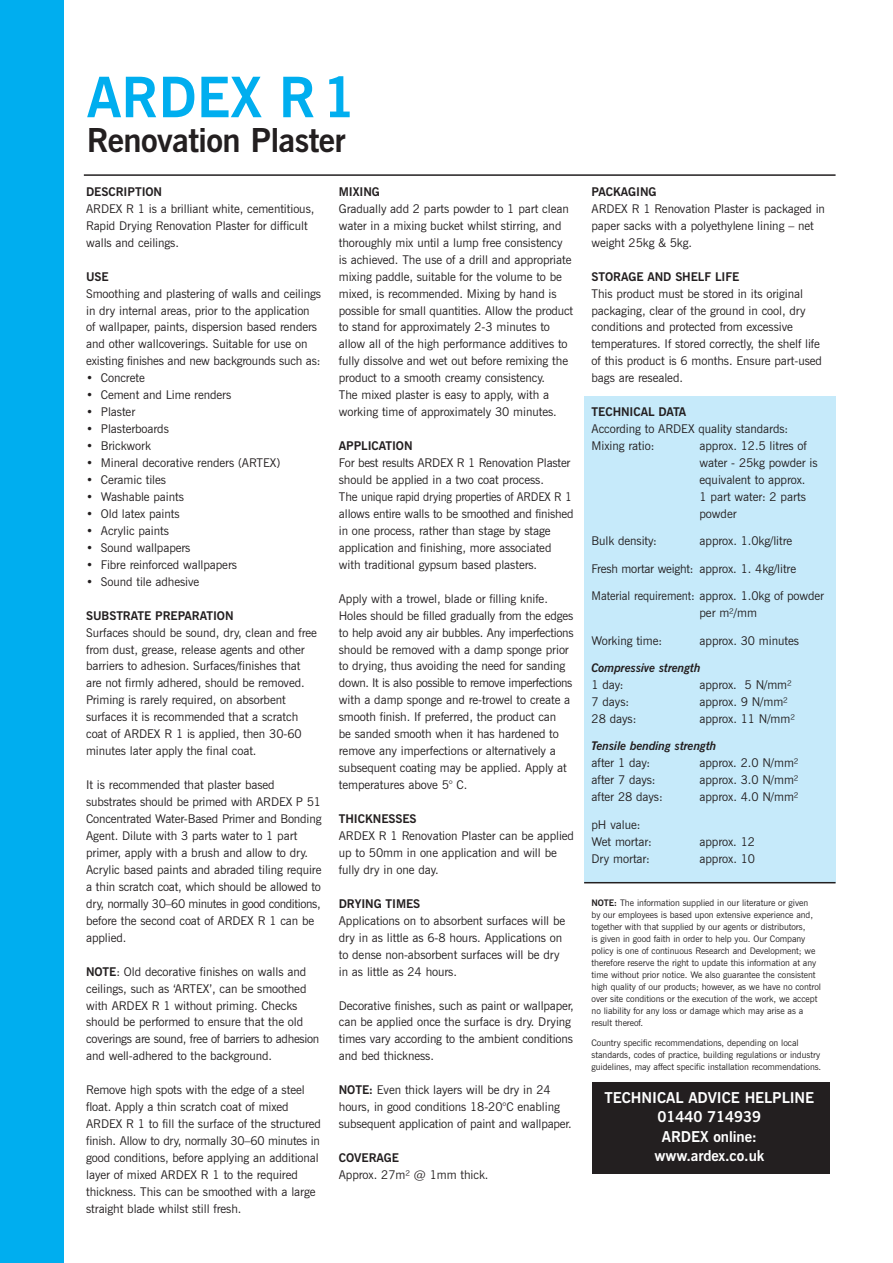
<style>
.page{position:relative;width:893px;height:1263px;background:#fff}
.page>*{position:absolute;margin:0;border:0;box-sizing:border-box;transform-origin:0 0}
.t1{font:700 55.65px "News Gothic BT";color:#00aeef}
.t2{font:700 33px "News Gothic BT";letter-spacing:-.02em;color:#231f20}
.t3{font:700 15px/19.5px "News Gothic BT";letter-spacing:-.005em;color:#fff;text-align:center}
.t4{font:12px/17px "News Gothic BT";letter-spacing:-.005em;color:#231f20}
.t5{font:700 12px "News Gothic BT";letter-spacing:-.005em;color:#231f20}
.t6{font:12px/17px "News Gothic BT";letter-spacing:-.005em;color:#231f20;scale:.95 1}
.t7{font:italic 700 12px "News Gothic BT";letter-spacing:-.005em;color:#231f20}
.t8{font:9px/12px "News Gothic BT";letter-spacing:-.005em;color:#231f20}
.s1{font-weight:700}
</style>
<div class="page">
<div style="left:592px;top:1082px;width:238px;height:92px;background:#231f20"></div>
<div style="left:584px;top:396px;width:251px;height:486px;background:#c6eafa"></div>
<div style="left:0;top:0;width:64px;height:1263px;background:#00aeef"></div>
<hr style="left:84px;top:174px;width:752px;height:2px;background:#231f20">
<hr style="left:584px;top:882px;width:252px;height:1px;background:#231f20">
<h1 class="t1" style="left:87px;top:77px;width:271px">ARDEX R1</h1>
<h2 class="t2" style="left:87px;top:128px;width:260px">Renovation Plaster</h2>
<p class="t5" style="left:86px;top:187px;width:78px">DESCRIPTION</p>
<p class="t4" style="left:86px;top:201px;width:230px">ARDEX R 1 is a brilliant white, cementitious,<br>Rapid Drying Renovation Plaster for difficult walls and ceilings.</p>
<p class="t5" style="left:86px;top:272px;width:24px">USE</p>
<p class="t4" style="left:86px;top:286px;width:236px">Smoothing and plastering of walls and ceilings in dry internal areas, prior to the application of wallpaper, paints, dispersion based renders and other wallcoverings. Suitable for use on existing finishes and new backgrounds such as:</p>
<p class="t4" style="left:86px;top:371px;width:60px">• Concrete</p>
<p class="t4" style="left:86px;top:388px;width:147px">• Cement and Lime renders</p>
<p class="t4" style="left:86px;top:404px;width:51px">• Plaster</p>
<p class="t4" style="left:86px;top:421px;width:84px">• Plasterboards</p>
<p class="t4" style="left:86px;top:438px;width:66px">• Brickwork</p>
<p class="t4" style="left:86px;top:455px;width:196px">• Mineral decorative renders (ARTEX)</p>
<p class="t4" style="left:86px;top:472px;width:81px">• Ceramic tiles</p>
<p class="t4" style="left:86px;top:489px;width:99px">• Washable paints</p>
<p class="t4" style="left:86px;top:506px;width:95px">• Old latex paints</p>
<p class="t4" style="left:86px;top:523px;width:84px">• Acrylic paints</p>
<p class="t4" style="left:86px;top:540px;width:106px">• Sound wallpapers</p>
<p class="t4" style="left:86px;top:557px;width:152px">• Fibre reinforced wallpapers</p>
<p class="t4" style="left:86px;top:574px;width:115px">• Sound tile adhesive</p>
<p class="t5" style="left:86px;top:611px;width:149px">SUBSTRATE PREPARATION</p>
<p class="t4" style="left:86px;top:625px;width:232px">Surfaces should be sound, dry, clean and free from dust, grease, release agents and other barriers to adhesion. Surfaces/finishes that are not firmly adhered, should be removed.<br>Priming is rarely required, on absorbent surfaces it is recommended that a scratch coat of ARDEX R 1 is applied, then 30-60 minutes later apply the final coat.</p>
<p class="t4" style="left:86px;top:777px;width:237px">It is recommended that plaster based substrates should be primed with ARDEX P 51<br>Concentrated Water-Based Primer and Bonding Agent. Dilute with 3 parts water to 1 part primer, apply with a brush and allow to dry.<br>Acrylic based paints and abraded tiling require a thin scratch coat, which should be allowed to dry, normally 30–60 minutes in good conditions, before the second coat of ARDEX R 1 can be applied.</p>
<p class="t4" style="left:86px;top:964px;width:235px"><span class="s1">NOTE</span>: Old decorative finishes on walls and ceilings, such as ‘ARTEX’, can be smoothed with ARDEX R 1 without priming. Checks should be performed to ensure that the old coverings are sound, free of barriers to adhesion and well-adhered to the background.</p>
<p class="t4" style="left:86px;top:1082px;width:236px">Remove high spots with the edge of a steel float. Apply a thin scratch coat of mixed ARDEX R 1 to fill the surface of the structured finish. Allow to dry, normally 30–60 minutes in good conditions, before applying an additional layer of mixed ARDEX R 1 to the required thickness. This can be smoothed with a large straight blade whilst still fresh.</p>
<p class="t5" style="left:339px;top:187px;width:43px">MIXING</p>
<p class="t4" style="left:339px;top:201px;width:236px">Gradually add 2 parts powder to 1 part clean water in a mixing bucket whilst stirring, and thoroughly mix until a lump free consistency is achieved. The use of a drill and appropriate mixing paddle, suitable for the volume to be mixed, is recommended. Mixing by hand is possible for small quantities. Allow the product to stand for approximately 2-3 minutes to allow all of the high performance additives to fully dissolve and wet out before remixing the product to a smooth creamy consistency.<br>The mixed plaster is easy to apply, with a working time of approximately 30 minutes.</p>
<p class="t5" style="left:339px;top:441px;width:75px">APPLICATION</p>
<p class="t4" style="left:339px;top:455px;width:236px">For best results ARDEX R 1 Renovation Plaster should be applied in a two coat process.<br>The unique rapid drying properties of ARDEX R 1 allows entire walls to be smoothed and finished in one process, rather than stage by stage application and finishing, more associated with traditional gypsum based plasters.</p>
<p class="t4" style="left:339px;top:591px;width:236px">Apply with a trowel, blade or filling knife.<br>Holes should be filled gradually from the edges to help avoid any air bubbles. Any imperfections should be removed with a damp sponge prior to drying, thus avoiding the need for sanding down. It is also possible to remove imperfections with a damp sponge and re-trowel to create a smooth finish. If preferred, the product can<br>be sanded smooth when it has hardened to remove any imperfections or alternatively a subsequent coating may be applied. Apply at temperatures above 5° C.</p>
<p class="t5" style="left:339px;top:814px;width:79px">THICKNESSES</p>
<p class="t4" style="left:339px;top:828px;width:237px">ARDEX R 1 Renovation Plaster can be applied up to 50mm in one application and will be fully dry in one day.</p>
<p class="t5" style="left:339px;top:899px;width:83px">DRYING TIMES</p>
<p class="t4" style="left:339px;top:913px;width:228px">Applications on to absorbent surfaces will be dry in as little as 6-8 hours. Applications on to dense non-absorbent surfaces will be dry in as little as 24 hours.</p>
<p class="t4" style="left:339px;top:998px;width:237px">Decorative finishes, such as paint or wallpaper, can be applied once the surface is dry. Drying times vary according to the ambient conditions and bed thickness.</p>
<p class="t4" style="left:339px;top:1082px;width:234px"><span class="s1">NOTE:</span> Even thick layers will be dry in 24 hours, in good conditions 18-20°C enabling subsequent application of paint and wallpaper.</p>
<p class="t5" style="left:339px;top:1153px;width:62px">COVERAGE</p>
<p class="t4" style="left:339px;top:1167px;width:151px">Approx. 27m² @ 1mm thick.</p>
<p class="t5" style="left:592px;top:187px;width:67px">PACKAGING</p>
<p class="t4" style="left:592px;top:201px;width:235px">ARDEX R 1 Renovation Plaster is packaged in paper sacks with a polyethylene lining – net weight 25kg &amp; 5kg.</p>
<p class="t5" style="left:592px;top:272px;width:149px">STORAGE AND SHELF LIFE</p>
<p class="t4" style="left:592px;top:286px;width:232px">This product must be stored in its original packaging, clear of the ground in cool, dry conditions and protected from excessive temperatures. If stored correctly, the shelf life of this product is 6 months. Ensure part-used bags are resealed.</p>
<p class="t5" style="left:592px;top:407px;width:96px">TECHNICAL DATA</p>
<p class="t4" style="left:592px;top:421px;width:198px">According to ARDEX quality standards:<br>Mixing ratio:</p>
<p class="t4" style="left:700px;top:438px;width:120px">approx. 12.5 litres of water - 25kg powder is equivalent to approx.<br>1 part water: 2 parts powder</p>
<p class="t4" style="left:592px;top:534px;width:67px">Bulk density:</p>
<p class="t4" style="left:700px;top:534px;width:94px">approx. 1.0kg/litre</p>
<p class="t4" style="left:592px;top:561px;width:206px">Fresh mortar weight: approx. 1. 4kg/litre</p>
<p class="t6" style="left:700px;top:589px;width:133px;text-indent:-108px">Material requirement: approx. 1.0kg of powder per m²/mm</p>
<p class="t4" style="left:592px;top:633px;width:72px">Working time:</p>
<p class="t4" style="left:700px;top:633px;width:101px">approx. 30 minutes</p>
<p class="t7" style="left:592px;top:663px;width:111px">Compressive strength</p>
<p class="t4" style="left:592px;top:677px;width:34px">1 day:</p>
<p class="t4" style="left:700px;top:677px;width:94px">approx. 5 N/mm²</p>
<p class="t4" style="left:592px;top:694px;width:39px">7 days:</p>
<p class="t4" style="left:700px;top:694px;width:90px">approx. 9 N/mm²</p>
<p class="t4" style="left:592px;top:711px;width:46px">28 days:</p>
<p class="t4" style="left:700px;top:711px;width:97px">approx. 11 N/mm²</p>
<p class="t7" style="left:592px;top:742px;width:126px">Tensile bending strength</p>
<p class="t4" style="left:592px;top:756px;width:60px">after 1 day:</p>
<p class="t4" style="left:700px;top:756px;width:101px">approx. 2.0 N/mm²</p>
<p class="t4" style="left:592px;top:773px;width:66px">after 7 days:</p>
<p class="t4" style="left:700px;top:773px;width:101px">approx. 3.0 N/mm²</p>
<p class="t4" style="left:592px;top:790px;width:73px">after 28 days:</p>
<p class="t4" style="left:700px;top:790px;width:101px">approx. 4.0 N/mm²</p>
<p class="t4" style="left:592px;top:817px;width:62px">pH value:<br>Wet mortar:</p>
<p class="t4" style="left:700px;top:834px;width:57px">approx. 12</p>
<p class="t4" style="left:592px;top:851px;width:60px">Dry mortar:</p>
<p class="t4" style="left:700px;top:851px;width:57px">approx. 10</p>
<p class="t8" style="left:592px;top:898px;width:231px"><span class="s1">NOTE:</span> The information supplied in our literature or given<br>by our employees is based upon extensive experience and, together with that supplied by our agents or distributors,<br>is given in good faith in order to help you. Our Company policy is one of continuous Research and Development; we therefore reserve the right to update this information at any time without prior notice. We also guarantee the consistent high quality of our products; however, as we have no control over site conditions or the execution of the work, we accept no liability for any loss or damage which may arise as a result thereof.</p>
<p class="t8" style="left:592px;top:1037px;width:231px">Country specific recommendations, depending on local standards, codes of practice, building regulations or industry guidelines, may affect specific installation recommendations.</p>
<p class="t3" style="left:605px;top:1089px;width:211px">TECHNICAL ADVICE HELPLINE<br>01440 714939<br>ARDEX online:<br>www.ardex.co.uk</p>
</div>
